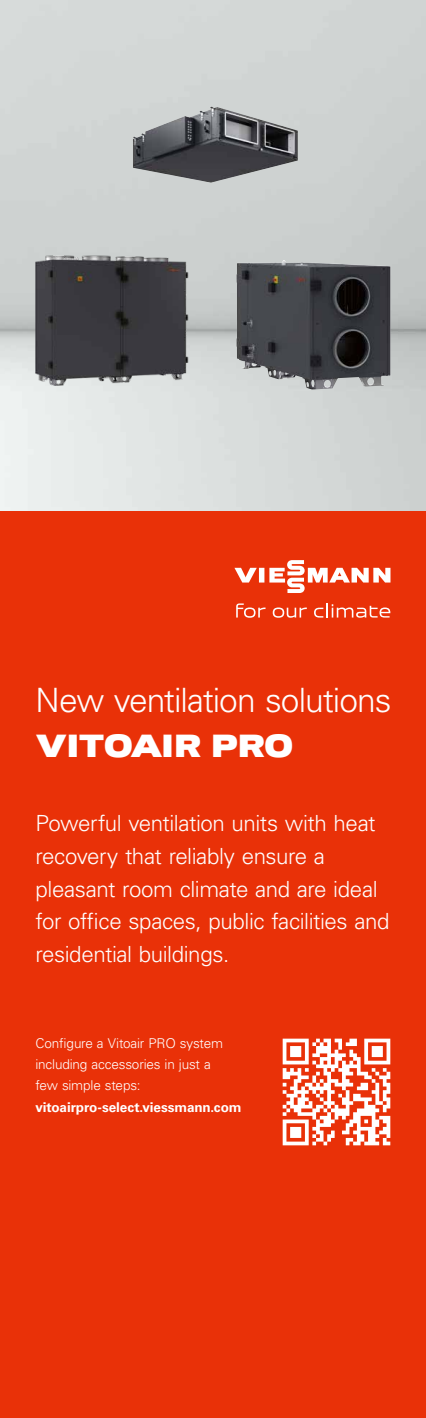
<style>
.page{position:relative;width:426px;height:1418px;background:#fff}
.page>*{position:absolute;margin:0;border:0;box-sizing:border-box;transform-origin:0 0}
.t1{font:300 33.5px "Univers LTCYR 45";letter-spacing:-.03em;color:#fff}
.t2{font:700 33.5px "Viessmann";letter-spacing:-.035em;color:#fff}
.t3{font:300 22.25px/32.5px "Univers LTCYR 45";letter-spacing:-.02em;color:#fff}
.t4{font:300 13.5px/21.2px "Univers LTCYR 45";letter-spacing:-.015em;color:#fff}
.t5{font:700 13.5px "Univers LTCYR 65";letter-spacing:-.01em;color:#fff}
</style>
<div class="page">
<div style="left:0;top:510px;width:425px;height:907px;background:#e93108"></div>
<svg style="left:234px;top:560px;width:156px;height:33px"></svg>
<svg style="left:236px;top:603px;width:29px;height:14px"></svg>
<svg style="left:272px;top:607px;width:34px;height:10px"></svg>
<svg style="left:314px;top:603px;width:76px;height:14px"></svg>
<img style="left:282px;top:1038px;width:109px;height:108px">
<img style="left:0;top:0;width:425px;height:510px">
<img style="left:236px;top:260px;width:154px;height:129px">
<img style="left:133px;top:107px;width:164px;height:76px">
<img style="left:22px;top:237px;width:179px;height:172px">
<h1 class="t1" style="left:35px;top:678px;width:357px">New ventilation solutions</h1>
<h1 class="t2" style="left:35px;top:723px;width:259px">VITOAIR PRO</h1>
<p class="t3" style="left:35px;top:806px;width:355px">Powerful ventilation units with heat recovery that reliably ensure a pleasant room climate and are ideal for office spaces, public facilities and residential buildings.</p>
<p class="t4" style="left:35px;top:1032px;width:189px">Configure a Vitoair PRO system including accessories in just a few simple steps:</p>
<p class="t5" style="left:35px;top:1097px;width:207px">vitoairpro-select.viessmann.com</p>
</div>
